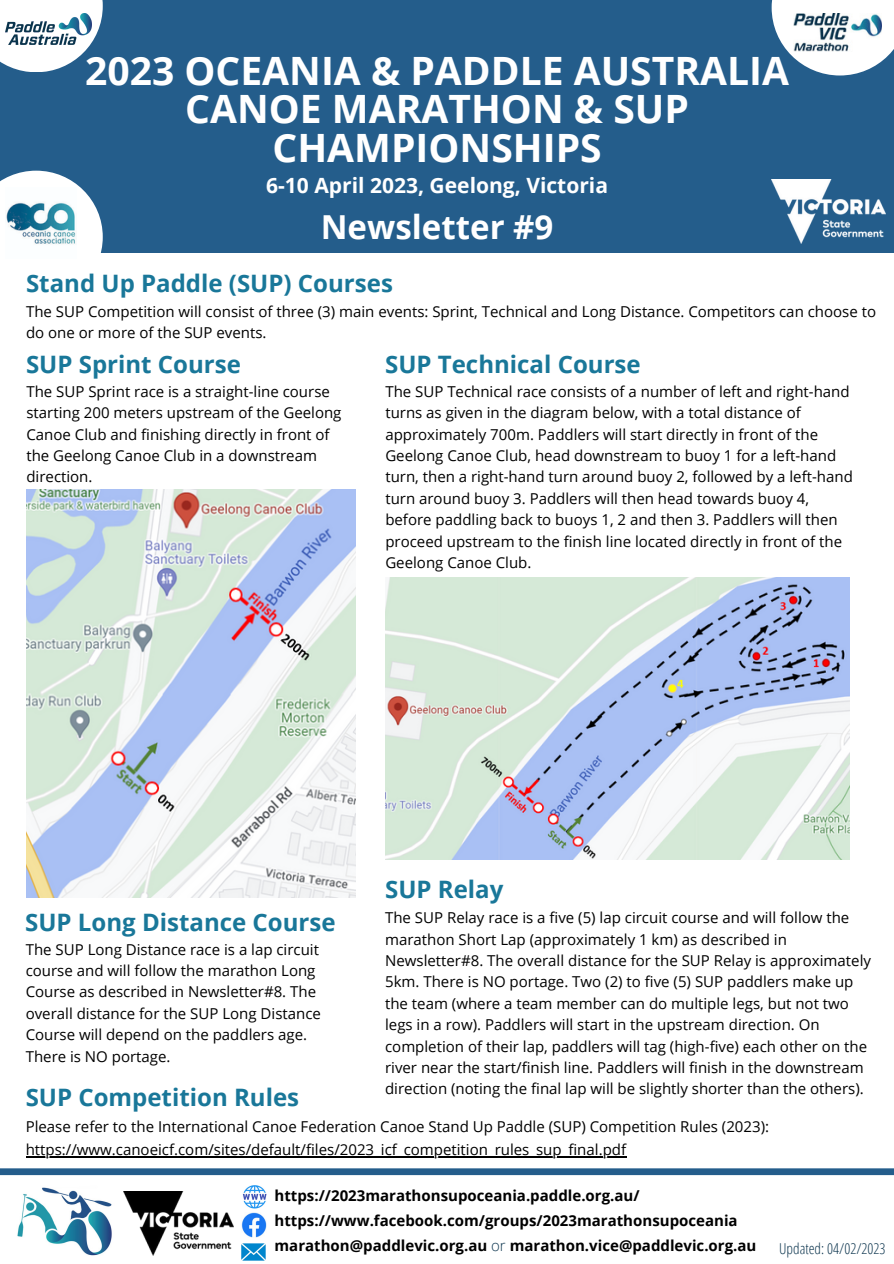
<style>
.page{position:relative;width:894px;height:1264px;background:#fff}
.page>*{position:absolute;margin:0;border:0;box-sizing:border-box;transform-origin:0 0}
.t1{font:700 39px/38.2px "Open Sans";color:#fff;text-align:center}
.t2{font:700 33px "Open Sans";color:#fff}
.t3{font:700 24px "Open Sans";color:#197799}
.t4{font:700 21px "Open Sans";color:#fff}
.t5{font:15px/21.5px "Open Sans";color:#000}
.t6{font:700 15px/24.8px "Open Sans";color:#000}
.t7{font:300 15px "Open Sans Condensed";color:#0f3750}
.s1{font-weight:300;color:#0f3750}
</style>
<div class="page">
<div style="left:0;top:0;width:893px;height:252px;background:#245d8b"></div>
<svg style="left:771px;top:0;width:122px;height:75px;fill:#fff"></svg>
<img style="left:793px;top:13px;width:87px;height:38px">
<div style="left:0;top:1168px;width:893px;height:7px;background:#245d8b"></div>
<img style="left:242px;top:1243px;width:23px;height:16px">
<img style="left:242px;top:1185px;width:24px;height:23px">
<img style="left:241px;top:1212px;width:25px;height:25px">
<svg style="left:0;top:0;width:103px;height:72px;fill:#fff"></svg>
<img style="left:6px;top:13px;width:86px;height:32px">
<img style="left:17px;top:1187px;width:95px;height:67px">
<svg style="left:0;top:171px;width:103px;height:82px"></svg>
<img style="left:6px;top:187px;width:71px;height:66px">
<img style="left:771px;top:180px;width:114px;height:64px">
<img style="left:123px;top:1191px;width:110px;height:63px">
<img style="left:26px;top:490px;width:329px;height:407px">
<img style="left:385px;top:577px;width:464px;height:282px">
<hr style="left:26px;top:1155px;width:600px;height:2px;background:#000">
<h1 class="t1" style="left:85px;top:51px;width:705px">2023 OCEANIA &amp; PADDLE AUSTRALIA<br>CANOE MARATHON &amp; SUP<br>CHAMPIONSHIPS</h1>
<h3 class="t4" style="left:266px;top:170px;width:343px">6-10 April 2023, Geelong, Victoria</h3>
<h2 class="t2" style="left:320px;top:203px;width:234px">Newsletter #9</h2>
<h3 class="t3" style="left:26px;top:266px;width:368px">Stand Up Paddle (SUP) Courses</h3>
<p class="t5" style="left:26px;top:300px;width:851px">The SUP Competition will consist of three (3) main events: Sprint, Technical and Long Distance. Competitors can choose to do one or more of the SUP events.</p>
<h3 class="t3" style="left:26px;top:347px;width:216px">SUP Sprint Course</h3>
<h3 class="t3" style="left:385px;top:347px;width:257px">SUP Technical Course</h3>
<p class="t5" style="left:385px;top:380px;width:469px">The SUP Technical race consists of a number of left and right-hand turns as given in the diagram below, with a total distance of approximately 700m. Paddlers will start directly in front of the Geelong Canoe Club, head downstream to buoy 1 for a left-hand turn, then a right-hand turn around buoy 2, followed by a left-hand turn around buoy 3. Paddlers will then head towards buoy 4, before paddling back to buoys 1, 2 and then 3. Paddlers will then proceed upstream to the finish line located directly in front of the Geelong Canoe Club.</p>
<p class="t5" style="left:26px;top:380px;width:316px">The SUP Sprint race is a straight-line course starting 200 meters upstream of the Geelong Canoe Club and finishing directly in front of the Geelong Canoe Club in a downstream direction.</p>
<h3 class="t3" style="left:25px;top:905px;width:312px">SUP Long Distance Course</h3>
<p class="t5" style="left:26px;top:938px;width:297px">The SUP Long Distance race is a lap circuit course and will follow the marathon Long Course as described in Newsletter#8. The overall distance for the SUP Long Distance Course will depend on the paddlers age.<br>There is NO portage.</p>
<h3 class="t3" style="left:26px;top:1080px;width:275px">SUP Competition Rules</h3>
<h3 class="t3" style="left:385px;top:872px;width:120px">SUP Relay</h3>
<p class="t5" style="left:385px;top:906px;width:487px">The SUP Relay race is a five (5) lap circuit course and will follow the marathon Short Lap (approximately 1 km) as described in Newsletter#8. The overall distance for the SUP Relay is approximately 5km. There is NO portage. Two (2) to five (5) SUP paddlers make up the team (where a team member can do multiple legs, but not two legs in a row). Paddlers will start in the upstream direction. On completion of their lap, paddlers will tag (high-five) each other on the river near the start/finish line. Paddlers will finish in the downstream direction (noting the final lap will be slightly shorter than the others).</p>
<p class="t5" style="left:26px;top:1115px;width:744px;line-height:22.5px">Please refer to the International Canoe Federation Canoe Stand Up Paddle (SUP) Competition Rules (2023): https://www.canoeicf.com/sites/default/files/2023_icf_competition_rules_sup_final.pdf</p>
<p class="t6" style="left:274px;top:1182px;width:483px">https://2023marathonsupoceania.paddle.org.au/ https://www.facebook.com/groups/2023marathonsupoceania marathon@paddlevic.org.au <span class="s1">or</span> marathon.vice@paddlevic.org.au</p>
<p class="t7" style="left:779px;top:1237px;width:108px">Updated: 04/02/2023</p>
</div>
